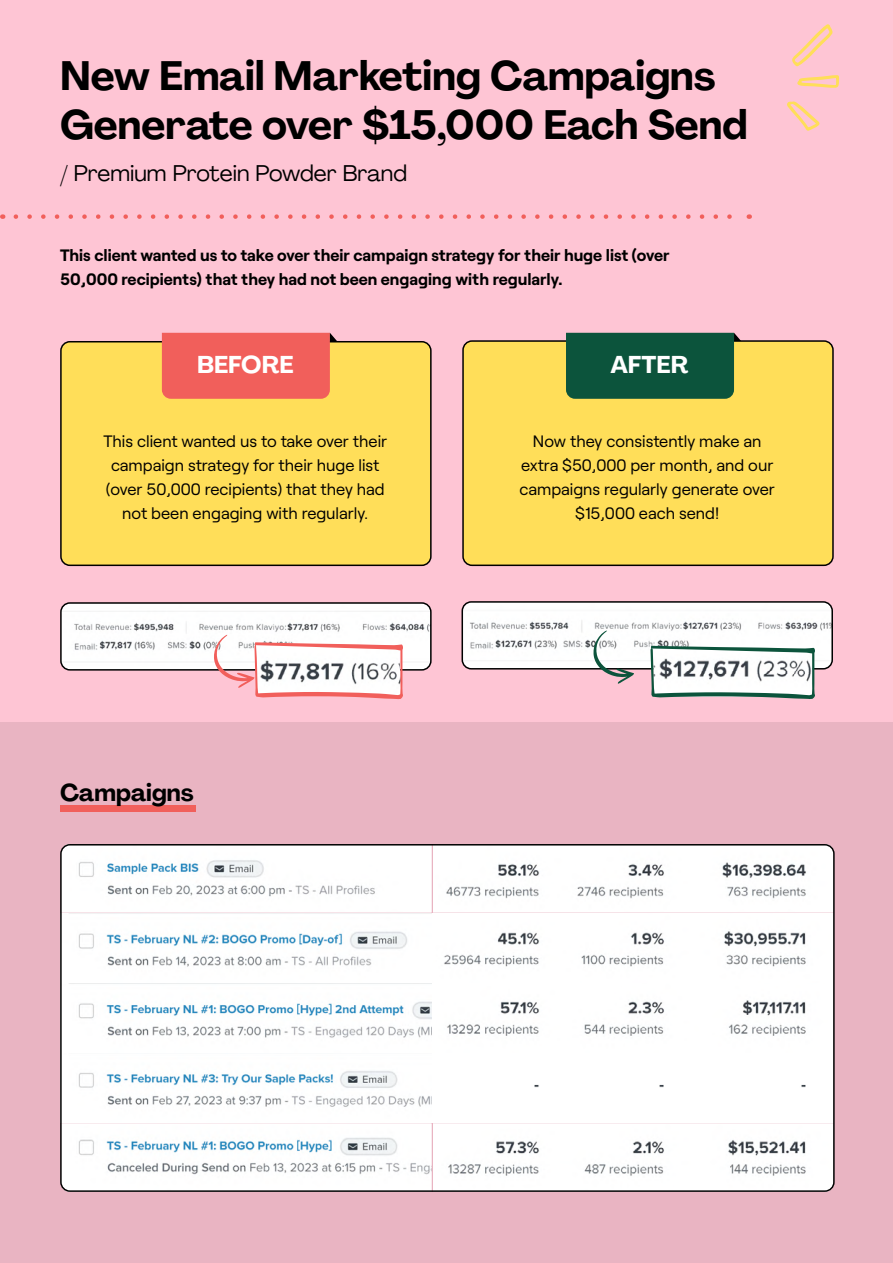
<style>
.page{position:relative;width:893px;height:1263px;background:#fec5d4}
.page>*{position:absolute;margin:0;border:0;box-sizing:border-box;transform-origin:0 0}
.t1{font:700 40.5px/48.6px "Agrandir";color:#000}
.t2{font:700 24px "Agrandir";color:#fff}
.t3{font:700 24px "Agrandir";color:#000}
.t4{font:22.5px "Agrandir";color:#000}
.t5{font:16.5px/24px "Roobert";color:#000;text-align:center}
.t6{font:700 16.5px/24px "Roobert";color:#000}
</style>
<div class="page">
<div style="left:1px;top:722px;width:892px;height:541px;background:#e9b4c2"></div>
<img style="left:63px;top:605px;width:366px;height:63px">
<div style="left:60px;top:602px;width:372px;height:69px;border:2px solid #000;border-radius:9px"></div>
<div style="left:61px;top:342px;width:370px;height:223px;background:#ffde59;border-radius:9px"></div>
<div style="left:60px;top:341px;width:372px;height:225px;border:2px solid #000;border-radius:9px"></div>
<div style="left:463px;top:341px;width:370px;height:224px;background:#ffde59;border-radius:9px"></div>
<div style="left:462px;top:340px;width:372px;height:226px;border:2px solid #000;border-radius:9px"></div>
<img style="left:462px;top:602px;width:370px;height:67px">
<div style="left:462px;top:601px;width:371px;height:68px;border:2px solid #000;border-radius:9px"></div>
<svg style="left:792px;top:24px;width:41px;height:42px"></svg>
<svg style="left:797px;top:75px;width:42px;height:13px"></svg>
<svg style="left:787px;top:101px;width:33px;height:30px"></svg>
<svg style="left:16px;top:214px;width:716px;height:5px"></svg>
<div style="left:60px;top:805px;width:135px;height:6px;background:#f15f5b"></div>
<svg style="left:593px;top:630px;width:42px;height:54px"></svg>
<svg style="left:213px;top:635px;width:190px;height:64px"></svg>
<svg style="left:650px;top:646px;width:165px;height:53px"></svg>
<img style="left:63px;top:914px;width:368px;height:68px">
<img style="left:63px;top:984px;width:368px;height:68px">
<img style="left:63px;top:1054px;width:368px;height:69px">
<svg style="left:63px;top:847px;width:369px;height:65px"></svg>
<img style="left:433px;top:847px;width:399px;height:65px">
<img style="left:433px;top:914px;width:399px;height:68px">
<img style="left:433px;top:984px;width:399px;height:68px">
<div style="left:433px;top:1054px;width:399px;height:69px;background:#fff"></div>
<svg style="left:63px;top:1123px;width:769px;height:66px"></svg>
<div style="left:60px;top:844px;width:775px;height:348px;border:2px solid #000;border-radius:9px"></div>
<div style="left:162px;top:333px;width:175px;height:66px;background:#f15f5b"></div>
<div style="left:566px;top:333px;width:175px;height:66px;background:#0c543c"></div>
<h1 class="t1" style="left:60px;top:52px;width:689px">New Email Marketing Campaigns<br>Generate over $15,000 Each Send</h1>
<h3 class="t4" style="left:60px;top:159px;width:349px">/ Premium Protein Powder Brand</h3>
<p class="t6" style="left:60px;top:242px;width:611px">This client wanted us to take over their campaign strategy for their huge list (over<br>50,000 recipients) that they had not been engaging with regularly.</p>
<h2 class="t2" style="left:197px;top:350px;width:98px">BEFORE</h2>
<h2 class="t2" style="left:610px;top:350px;width:80px">AFTER</h2>
<p class="t5" style="left:103px;top:428px;width:285px">This client wanted us to take over their campaign strategy for their huge list (over 50,000 recipients) that they had not been engaging with regularly.</p>
<h2 class="t3" style="left:60px;top:778px;width:135px">Campaigns</h2>
<p class="t5" style="left:519px;top:428px;width:257px">Now they consistently make an extra $50,000 per month, and our campaigns regularly generate over $15,000 each send!</p>
</div>
